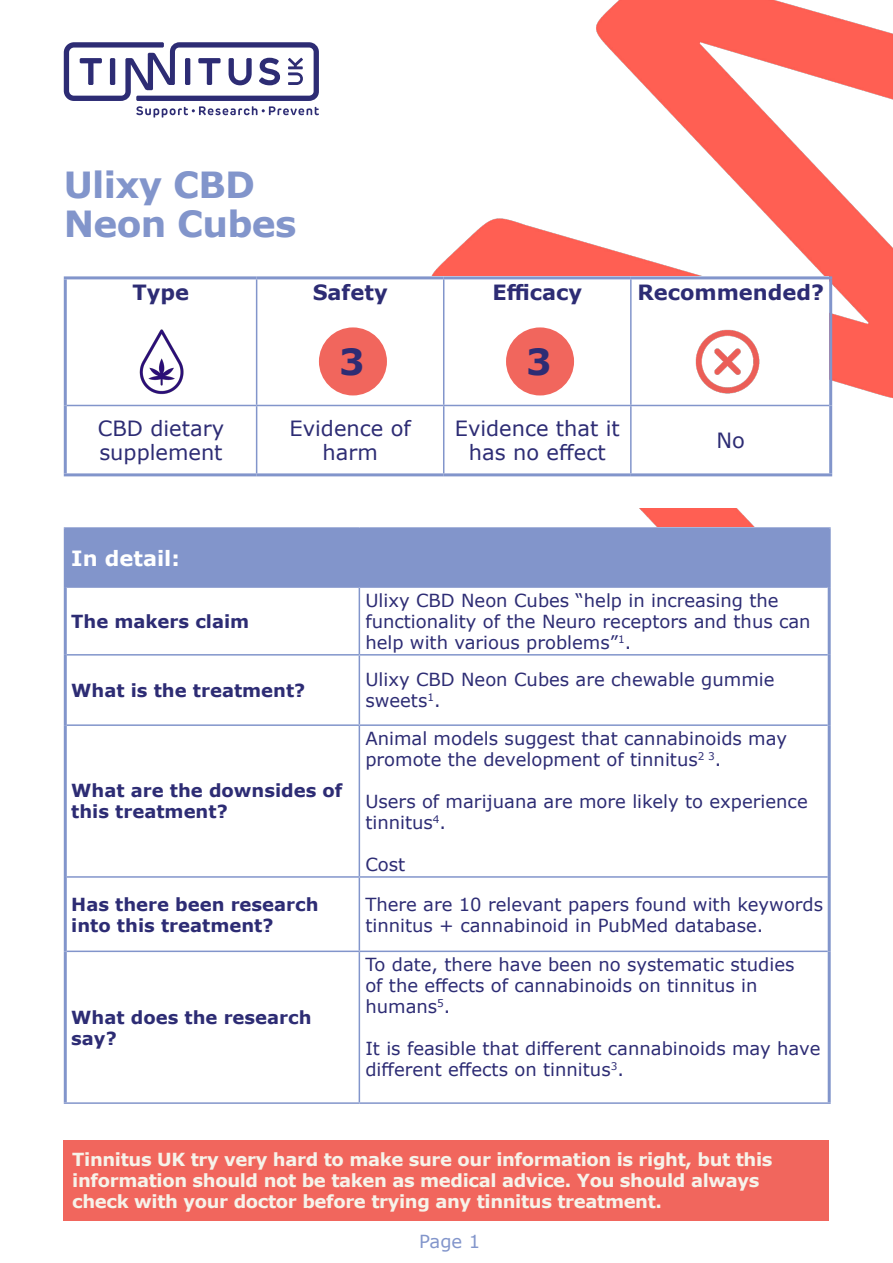
<style>
.page{position:relative;width:893px;height:1263px;background:#fff}
.page>*{position:absolute;margin:0;border:0;box-sizing:border-box;transform-origin:0 0}
.t1{font:700 36px "Verdana";letter-spacing:-.02em;color:#8295cb}
.t2{font:700 36px "Verdana";color:#2d2c74}
.t3{font:21px/24px "Verdana";color:#2d2c74;text-align:center}
.t4{font:700 21px "Verdana";color:#2d2c74}
.t5{font:700 21px "Verdana";color:#fff}
.t6{font:18px/21px "Verdana";color:#2d2c74}
.t7{font:700 18px/21px "Verdana";letter-spacing:-.02em;color:#f6f3ea}
.t8{font:700 18px/21px "Verdana";color:#2d2c74}
.t9{font:18px "Verdana";color:#8295cb}
</style>
<div class="page">
<div style="left:64px;top:1140px;width:765px;height:80px;background:#f1665d"></div>
<img style="left:431px;top:0;width:462px;height:527px">
<svg style="left:64px;top:42px;width:255px;height:76px"></svg>
<div style="left:65px;top:528px;width:764px;height:59px;background:#8295cb"></div>
<hr style="left:828px;top:529px;width:3px;height:58px;background:#8295cb">
<hr style="left:828px;top:587px;width:3px;height:68px;background:#8295cb">
<hr style="left:828px;top:655px;width:3px;height:70px;background:#8295cb">
<hr style="left:359px;top:586px;width:469px;height:2px;background:#8295cb">
<hr style="left:359px;top:654px;width:469px;height:1px;background:#8295cb">
<hr style="left:359px;top:724px;width:469px;height:2px;background:#8295cb">
<hr style="left:828px;top:725px;width:3px;height:152px;background:#8295cb">
<hr style="left:828px;top:877px;width:3px;height:74px;background:#8295cb">
<hr style="left:828px;top:951px;width:3px;height:151px;background:#8295cb">
<hr style="left:359px;top:950px;width:469px;height:2px;background:#8295cb">
<hr style="left:359px;top:1102px;width:472px;height:2px;background:#8295cb">
<hr style="left:64px;top:527px;width:295px;height:2px;background:#8295cb">
<hr style="left:359px;top:527px;width:472px;height:2px;background:#8295cb">
<hr style="left:67px;top:586px;width:292px;height:2px;background:#8295cb">
<hr style="left:359px;top:588px;width:1px;height:66px;background:#8295cb">
<hr style="left:67px;top:654px;width:292px;height:1px;background:#8295cb">
<hr style="left:359px;top:655px;width:1px;height:69px;background:#8295cb">
<hr style="left:67px;top:724px;width:292px;height:2px;background:#8295cb">
<hr style="left:359px;top:726px;width:1px;height:150px;background:#8295cb">
<hr style="left:64px;top:529px;width:3px;height:58px;background:#8295cb">
<hr style="left:64px;top:587px;width:3px;height:68px;background:#8295cb">
<hr style="left:64px;top:655px;width:3px;height:70px;background:#8295cb">
<hr style="left:64px;top:725px;width:3px;height:152px;background:#8295cb">
<hr style="left:359px;top:876px;width:469px;height:2px;background:#8295cb">
<hr style="left:67px;top:876px;width:292px;height:2px;background:#8295cb">
<hr style="left:359px;top:878px;width:1px;height:72px;background:#8295cb">
<hr style="left:67px;top:950px;width:292px;height:2px;background:#8295cb">
<hr style="left:359px;top:952px;width:1px;height:150px;background:#8295cb">
<hr style="left:64px;top:1102px;width:295px;height:2px;background:#8295cb">
<hr style="left:64px;top:877px;width:3px;height:74px;background:#8295cb">
<hr style="left:64px;top:951px;width:3px;height:151px;background:#8295cb">
<div style="left:64px;top:276px;width:765px;height:232px;background:#fff"></div>
<hr style="left:67px;top:405px;width:190px;height:1px;background:#8295cb">
<hr style="left:257px;top:405px;width:187px;height:1px;background:#8295cb">
<hr style="left:444px;top:405px;width:187px;height:1px;background:#8295cb">
<hr style="left:631px;top:405px;width:198px;height:1px;background:#8295cb">
<hr style="left:256px;top:279px;width:1px;height:126px;background:#8295cb">
<hr style="left:256px;top:406px;width:1px;height:67px;background:#8295cb">
<hr style="left:443px;top:279px;width:1px;height:126px;background:#8295cb">
<hr style="left:630px;top:279px;width:2px;height:126px;background:#8295cb">
<hr style="left:443px;top:406px;width:1px;height:67px;background:#8295cb">
<hr style="left:630px;top:406px;width:2px;height:67px;background:#8295cb">
<hr style="left:64px;top:276px;width:193px;height:3px;background:#8295cb">
<hr style="left:64px;top:279px;width:3px;height:126px;background:#8295cb">
<hr style="left:257px;top:276px;width:187px;height:3px;background:#8295cb">
<hr style="left:444px;top:276px;width:187px;height:3px;background:#8295cb">
<hr style="left:631px;top:276px;width:201px;height:3px;background:#8295cb">
<hr style="left:829px;top:279px;width:3px;height:126px;background:#8295cb">
<hr style="left:64px;top:405px;width:3px;height:68px;background:#8295cb">
<hr style="left:829px;top:405px;width:3px;height:68px;background:#8295cb">
<hr style="left:64px;top:473px;width:193px;height:3px;background:#8295cb">
<hr style="left:257px;top:473px;width:187px;height:3px;background:#8295cb">
<hr style="left:444px;top:473px;width:187px;height:3px;background:#8295cb">
<hr style="left:631px;top:473px;width:201px;height:3px;background:#8295cb">
<img style="left:139px;top:329px;width:45px;height:66px">
<div style="left:319px;top:327px;width:68px;height:68px;background:#f1665d;border-radius:50%"></div>
<div style="left:506px;top:327px;width:68px;height:68px;background:#f1665d;border-radius:50%"></div>
<img style="left:695px;top:329px;width:65px;height:65px">
<p class="t1" style="left:64px;top:159px;width:193px">Ulixy CBD</p>
<p class="t1" style="left:64px;top:198px;width:234px">Neon Cubes</p>
<p class="t4" style="left:133px;top:277px;width:58px">Type</p>
<p class="t4" style="left:313px;top:277px;width:76px">Safety</p>
<p class="t4" style="left:492px;top:277px;width:91px">Efficacy</p>
<p class="t4" style="left:637px;top:277px;width:188px">Recommended?</p>
<p class="t2" style="left:339px;top:337px;width:27px">3</p>
<p class="t2" style="left:526px;top:337px;width:27px">3</p>
<p class="t3" style="left:98px;top:416px;width:128px;text-align:left">CBD dietary supplement</p>
<p class="t3" style="left:290px;top:416px;width:123px">Evidence of harm</p>
<p class="t3" style="left:455px;top:416px;width:167px">Evidence that it has no effect</p>
<p class="t5" style="left:71px;top:543px;width:110px">In detail:</p>
<p class="t3" style="left:716px;top:428px;width:30px">No</p>
<p class="t8" style="left:71px;top:610px;width:180px">The makers claim</p>
<p class="t6" style="left:365px;top:590px;width:447px">Ulixy CBD Neon Cubes “help in increasing the functionality of the Neuro receptors and thus can help with various problems”<sup>1</sup>.</p>
<p class="t8" style="left:71px;top:679px;width:236px">What is the treatment?</p>
<p class="t6" style="left:365px;top:669px;width:411px">Ulixy CBD Neon Cubes are chewable gummie sweets<sup>1</sup>.</p>
<p class="t8" style="left:71px;top:780px;width:273px">What are the downsides of this treatment?</p>
<p class="t6" style="left:365px;top:728px;width:423px">Animal models suggest that cannabinoids may promote the development of tinnitus<sup>2</sup> <sup>3</sup>.</p>
<p class="t6" style="left:365px;top:791px;width:444px">Users of marijuana are more likely to experience tinnitus<sup>4</sup>.</p>
<p class="t6" style="left:365px;top:854px;width:41px">Cost</p>
<p class="t8" style="left:71px;top:893px;width:249px">Has there been research into this treatment?</p>
<p class="t6" style="left:365px;top:893px;width:459px">There are 10 relevant papers found with keywords tinnitus + cannabinoid in PubMed database.</p>
<p class="t8" style="left:71px;top:1006px;width:242px">What does the research say?</p>
<p class="t6" style="left:365px;top:954px;width:431px">To date, there have been no systematic studies of the effects of cannabinoids on tinnitus in humans<sup>5</sup>.</p>
<p class="t6" style="left:365px;top:1038px;width:457px">It is feasible that different cannabinoids may have different effects on tinnitus<sup>3</sup>.</p>
<p class="t7" style="left:72px;top:1148px;width:702px">Tinnitus UK try very hard to make sure our information is right, but this information should not be taken as medical advice. You should always check with your doctor before trying any tinnitus treatment.</p>
<p class="t9" style="left:419px;top:1228px;width:62px">Page 1</p>
</div>
